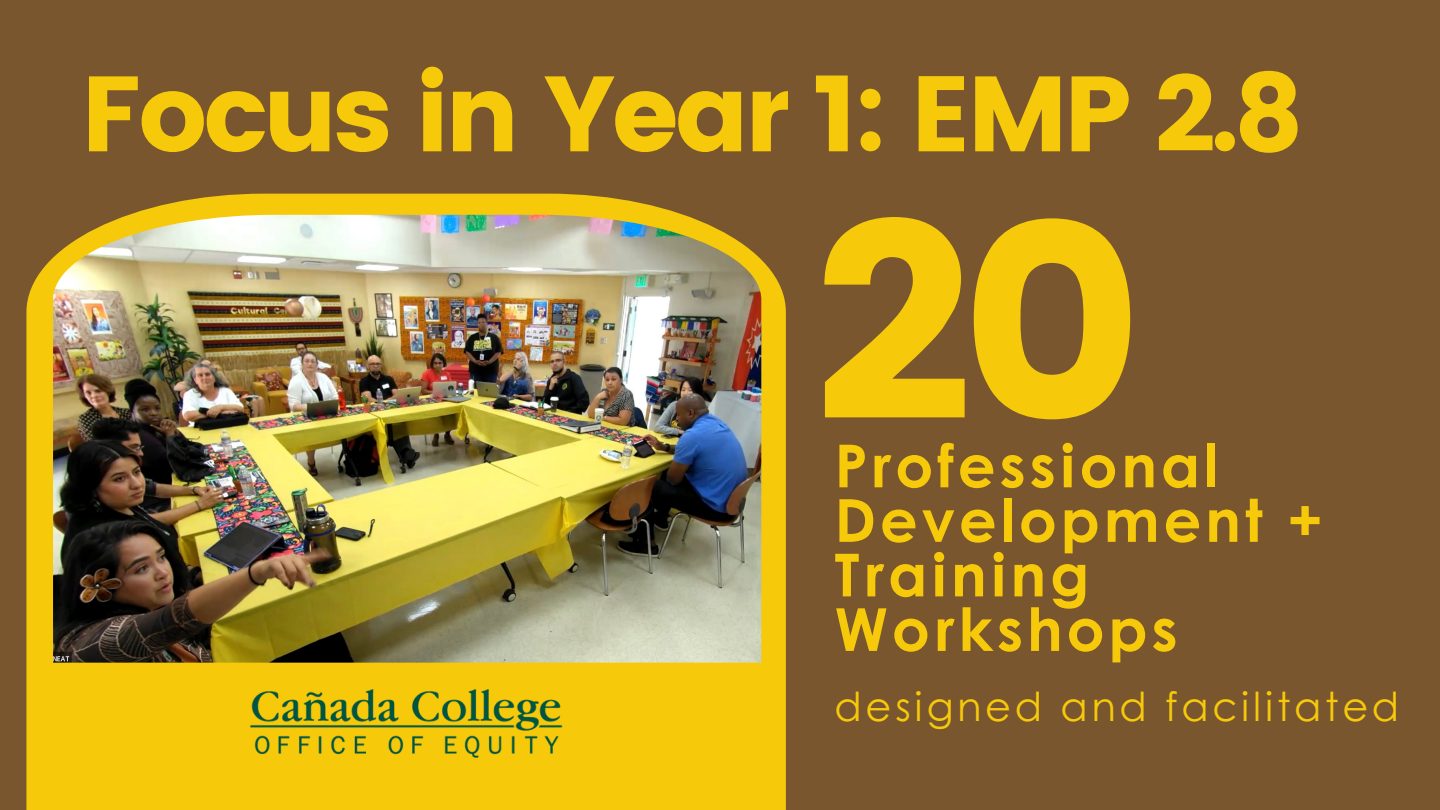
<style>
.page{position:relative;width:1440px;height:810px;background:#7a562e}
.page>*{position:absolute;margin:0;border:0;box-sizing:border-box;transform-origin:0 0}
.t1{font:278.3px "Poppins";color:#f6c90b}
.t2{font:106.7px "Poppins";letter-spacing:-.04em;color:#f6c90b}
.t3{font:700 59.3px/54.5px "Century Gothic";letter-spacing:.065em;color:#f6c90b}
.t4{font:40px "Century Gothic";letter-spacing:.09em;color:#f6c90b}
</style>
<div class="page">
<svg style="left:26px;top:194px;width:760px;height:616px;background:#ecc00e"></svg>
<img style="left:53px;top:215px;width:708px;height:447px">
<img style="left:250px;top:682px;width:315px;height:79px">
<h1 class="t2" style="left:81px;top:52px;width:1224px">Focus in Year 1: EMP 2.8</h1>
<h2 class="t1" style="left:814px;top:161px;width:330px">20</h2>
<p class="t3" style="left:835px;top:436px;width:490px">Professional<br>Development +<br>Training<br>Workshops</p>
<p class="t4" style="left:835px;top:676px;width:566px">designed and facilitated</p>
</div>
